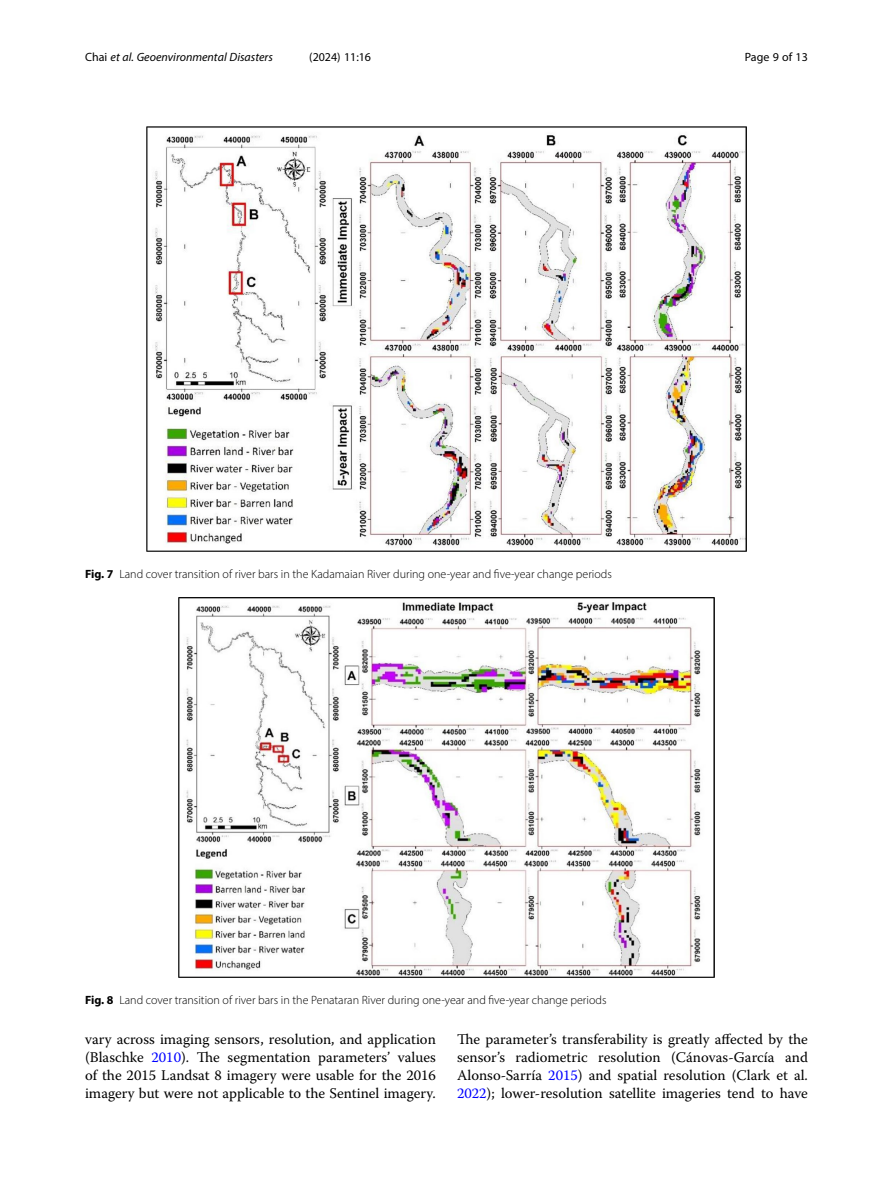
<style>
.page{position:relative;width:893px;height:1191px;background:#fff}
.page>*{position:absolute;margin:0;border:0;box-sizing:border-box;transform-origin:0 0}
.Body_Text{font:14.7px/18px "Warnock Pro";color:#000;text-align:justify}
.Figure_Caption{font:300 12px "Myriad Pro";color:#000}
.t1{font:italic 12px "Myriad Pro";color:#000}
.t2{font:12px "Myriad Pro";color:#000}
.s1{font-style:normal}
.s2{font-weight:700}
.s3{color:#00f}
</style>
<div class="page">
<img style="left:179px;top:597px;width:535px;height:380px">
<img style="left:147px;top:126px;width:599px;height:425px">
<p class="t1" style="left:85px;top:50px;width:189px"><span class="s1">Chai</span> et al. Geoenvironmental Disasters</p>
<p class="t2" style="left:309px;top:50px;width:63px">(2024) 11:16</p>
<p class="t2" style="left:745px;top:50px;width:65px">Page 9 of 13</p>
<p class="Figure_Caption" style="left:85px;top:567px;width:528px"><span class="s2">Fig. 7</span> Land cover transition of river bars in the Kadamaian River during one-year and five-year change periods</p>
<p class="Figure_Caption" style="left:85px;top:993px;width:523px"><span class="s2">Fig. 8</span> Land cover transition of river bars in the Penataran River during one-year and five-year change periods</p>
<p class="Body_Text" style="left:85px;top:1030px;width:352px">vary across imaging sensors, resolution, and application (Blaschke <span class="s3">2010</span>). The segmentation parameters’ values of the 2015 Landsat 8 imagery were usable for the 2016 imagery but were not applicable to the Sentinel imagery.</p>
<p class="Body_Text" style="left:457px;top:1030px;width:352px">The parameter’s transferability is greatly affected by the sensor’s radiometric resolution (Cánovas-García and Alonso-Sarría <span class="s3">2015</span>) and spatial resolution (Clark et al.<br><span class="s3">2022</span>); lower-resolution satellite imageries tend to have</p>
</div>
